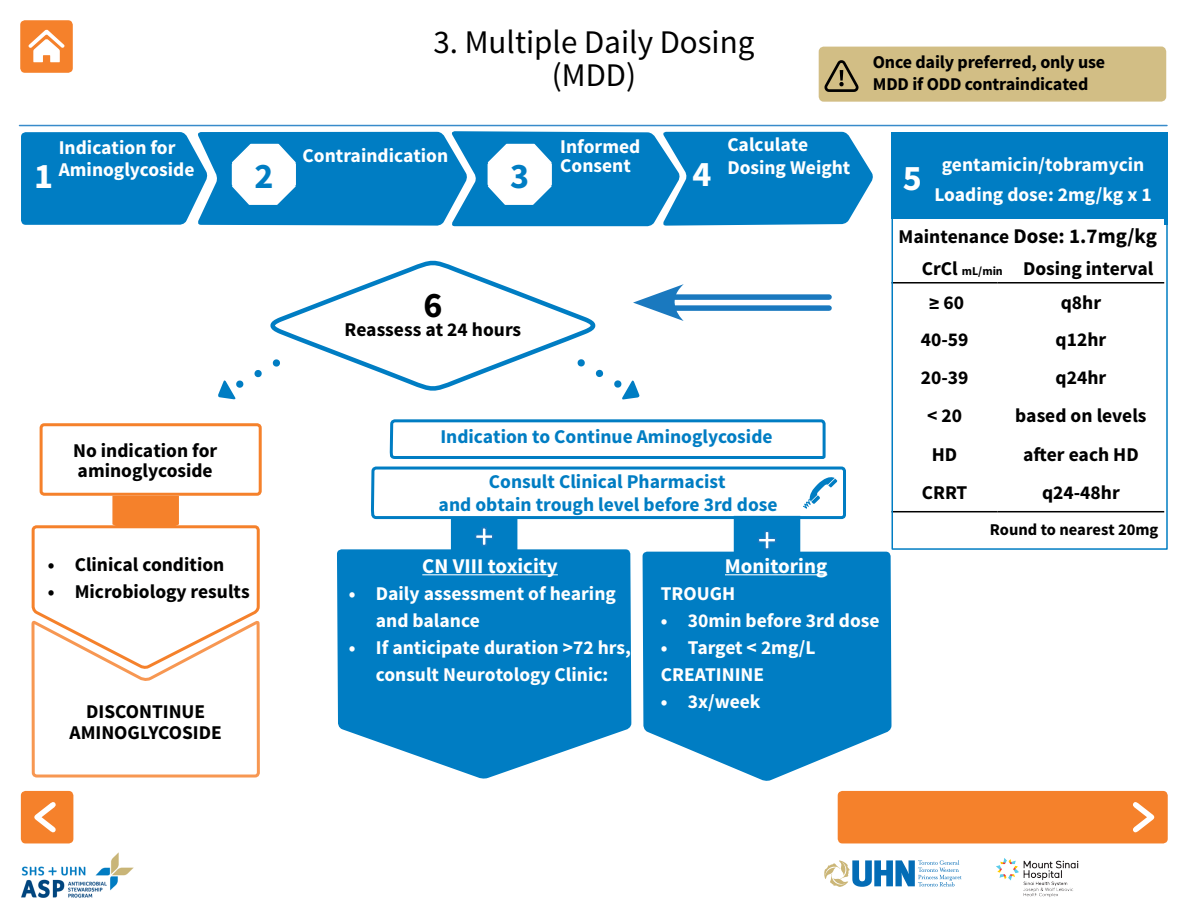
<style>
.page{position:relative;width:1188px;height:918px;background:#fff}
.page>*{position:absolute;margin:0;border:0;box-sizing:border-box;transform-origin:0 0}
.t1{font:700 36px "Source Sans Pro";color:#fff}
.t2{font:700 36px "Source Sans Pro";color:#007dc3}
.t3{font:700 36px "Source Sans Pro";color:#000}
.t4{font:33px/33px "Source Sans Pro";color:#000;text-align:center}
.t5{font:700 21px "Source Sans Pro";color:#fff}
.t6{font:700 21px "Source Sans Pro";color:#000}
.t7{font:700 19.5px/27px "Source Sans Pro";color:#fff}
.t8{font:700 19.5px/34px "Source Sans Pro";color:#000}
.t9{font:700 19.5px/22.5px "Source Sans Pro";color:#007dc3;text-align:center}
.t10{font:700 19.5px/19.5px "Source Sans Pro";color:#000101}
.t11{font:700 18px/22.5px "Source Sans Pro";letter-spacing:-.01em;color:#000}
.t12{font:700 16.5px "Source Sans Pro";color:#000}
.s1{font-size:19.5px}
.s2{font-size:12px}
.s3{color:#000101}
</style>
<div class="page">
<svg style="left:824px;top:860px;width:138px;height:27px"></svg>
<div style="left:20px;top:20px;width:53px;height:53px;background:#f5812b;border-radius:5px"></div>
<svg style="left:28px;top:29px;width:37px;height:33px"></svg>
<div style="left:21px;top:791px;width:52px;height:52px;background:#f5812b;border-radius:5px"></div>
<div style="left:838px;top:791px;width:330px;height:52px;background:#f5812b;border-radius:5px"></div>
<svg style="left:1133px;top:802px;width:21px;height:31px"></svg>
<img style="left:996px;top:858px;width:83px;height:39px">
<img style="left:21px;top:866px;width:9px;height:32px">
<hr style="left:20px;top:125px;width:1147px;height:1px;background:#388bca">
<div style="left:820px;top:48px;width:345px;height:52px;background:#d2be85;border-radius:4px"></div>
<div style="left:819px;top:47px;width:347px;height:55px;border:3px solid #d2be85;border-radius:4px"></div>
<svg style="left:827px;top:60px;width:32px;height:32px"></svg>
<div style="left:663px;top:294px;width:166px;height:6px;background:#1a79bf"></div>
<div style="left:663px;top:305px;width:166px;height:6px;background:#1a79bf"></div>
<svg style="left:388px;top:46px;width:439px;height:413px"></svg>
<svg style="left:337px;top:549px;width:294px;height:230px;background:#2791cc"></svg>
<svg style="left:643px;top:552px;width:249px;height:229px;background:#238fcb"></svg>
<svg style="left:602px;top:369px;width:2px;height:9px"></svg>
<svg style="left:614px;top:379px;width:26px;height:21px"></svg>
<svg style="left:254px;top:370px;width:8px;height:8px"></svg>
<svg style="left:218px;top:380px;width:26px;height:20px"></svg>
<svg style="left:270px;top:261px;width:332px;height:136px"></svg>
<svg style="left:369px;top:466px;width:479px;height:143px"></svg>
<div style="left:892px;top:132px;width:276px;height:93px;background:#007dc3"></div>
<svg style="left:802px;top:477px;width:36px;height:32px"></svg>
<svg style="left:21px;top:131px;width:852px;height:95px;background:#248fcb"></svg>
<div style="left:892px;top:219px;width:272px;height:64px;background:#fff"></div>
<hr style="left:892px;top:511px;width:106px;height:1px;background:#000">
<hr style="left:998px;top:511px;width:166px;height:1px;background:#000">
<hr style="left:892px;top:282px;width:106px;height:2px;background:#000">
<hr style="left:998px;top:282px;width:166px;height:2px;background:#000">
<div style="left:892px;top:210px;width:276px;height:340px;border:2px solid #007dc3"></div>
<svg style="left:31px;top:423px;width:231px;height:195px"></svg>
<svg style="left:30px;top:618px;width:230px;height:280px"></svg>
<h2 class="t4" style="left:434px;top:26px;width:322px">3. Multiple Daily Dosing (MDD)</h2>
<p class="t7" style="left:303px;top:143px;width:147px">Contraindication</p>
<p class="t7" style="left:560px;top:137px;width:82px;line-height:19.5px">Informed<br>Consent</p>
<p class="t7" style="left:59px;top:137px;width:137px;line-height:22.5px">Indication for<br>Aminoglycoside</p>
<h1 class="t1" style="left:34px;top:153px;width:21px">1</h1>
<h1 class="t1" style="left:692px;top:151px;width:21px">4</h1>
<h1 class="t2" style="left:254px;top:152px;width:26px">22</h1>
<h1 class="t2" style="left:510px;top:153px;width:21px">3</h1>
<p class="t7" style="left:727px;top:134px;width:125px;line-height:22.5px">Calculate<br>Dosing Weight</p>
<h1 class="t3" style="left:423px;top:282px;width:21px">6</h1>
<p class="t8" style="left:345px;top:313px;width:178px">Reassess at 24 hours</p>
<p class="t10" style="left:73px;top:442px;width:146px">No indication for aminoglycoside</p>
<p class="t9" style="left:440px;top:426px;width:334px">Indication to Continue Aminoglycoside</p>
<p class="t9" style="left:439px;top:471px;width:340px">Consult Clinical Pharmacist<br>and obtain trough level before 3rd dose</p>
<p class="t11" style="left:873px;top:51px;width:234px">Once daily preferred, only use<br>MDD if ODD contraindicated</p>
<h1 class="t1" style="left:903px;top:155px;width:21px">5</h1>
<p class="t7" style="left:934px;top:150px;width:219px;line-height:30px;text-align:center">gentamicin/tobramycin<br>Loading dose: 2mg/kg x 1</p>
<p class="t6" style="left:899px;top:223px;width:260px"><span class="s1">Maintenance</span> Dose: 1.7mg/kg</p>
<p class="t8" style="left:929px;top:252px;width:226px;text-indent:-7px">CrCl <span class="s2">mL/min</span> Dosing interval <span class="s3">≥</span> 60</p>
<p class="t8" style="left:1061px;top:286px;width:42px">q8hr</p>
<p class="t8" style="left:921px;top:323px;width:49px">40-59</p>
<p class="t8" style="left:1056px;top:323px;width:52px">q12hr</p>
<p class="t8" style="left:921px;top:361px;width:49px">20-39</p>
<p class="t8" style="left:1056px;top:361px;width:52px">q24hr</p>
<p class="t8" style="left:927px;top:400px;width:36px">&lt; 20</p>
<p class="t8" style="left:1015px;top:400px;width:133px">based on levels</p>
<p class="t8" style="left:932px;top:438px;width:27px">HD</p>
<p class="t8" style="left:1023px;top:438px;width:117px">after each HD</p>
<p class="t8" style="left:922px;top:476px;width:47px">CRRT</p>
<p class="t8" style="left:1042px;top:476px;width:79px">q24-48hr</p>
<p class="t12" style="left:990px;top:519px;width:170px">Round to nearest 20mg</p>
<p class="t10" style="left:48px;top:555px;width:178px">• Clinical condition</p>
<p class="t10" style="left:48px;top:582px;width:204px">• Microbiology results</p>
<p class="t8" style="left:70px;top:702px;width:154px;line-height:21px;text-align:center">DISCONTINUE<br>AMINOGLYCOSIDE</p>
<p class="t5" style="left:422px;top:552px;width:137px">CN VIII toxicity</p>
<p class="t7" style="left:376px;top:580px;width:242px;text-indent:-27px">• Daily assessment of hearing and balance</p>
<p class="t7" style="left:349px;top:634px;width:284px;text-align:center">• If anticipate duration &gt;72 hrs, consult Neurotology Clinic:</p>
<p class="t5" style="left:725px;top:552px;width:104px">Monitoring</p>
<p class="t7" style="left:661px;top:580px;width:76px">TROUGH</p>
<p class="t7" style="left:661px;top:607px;width:220px">• 30min before 3rd dose</p>
<p class="t7" style="left:661px;top:634px;width:156px">• Target &lt; 2mg/L<br>CREATININE</p>
<p class="t7" style="left:661px;top:688px;width:101px">• 3x/week</p>
</div>
